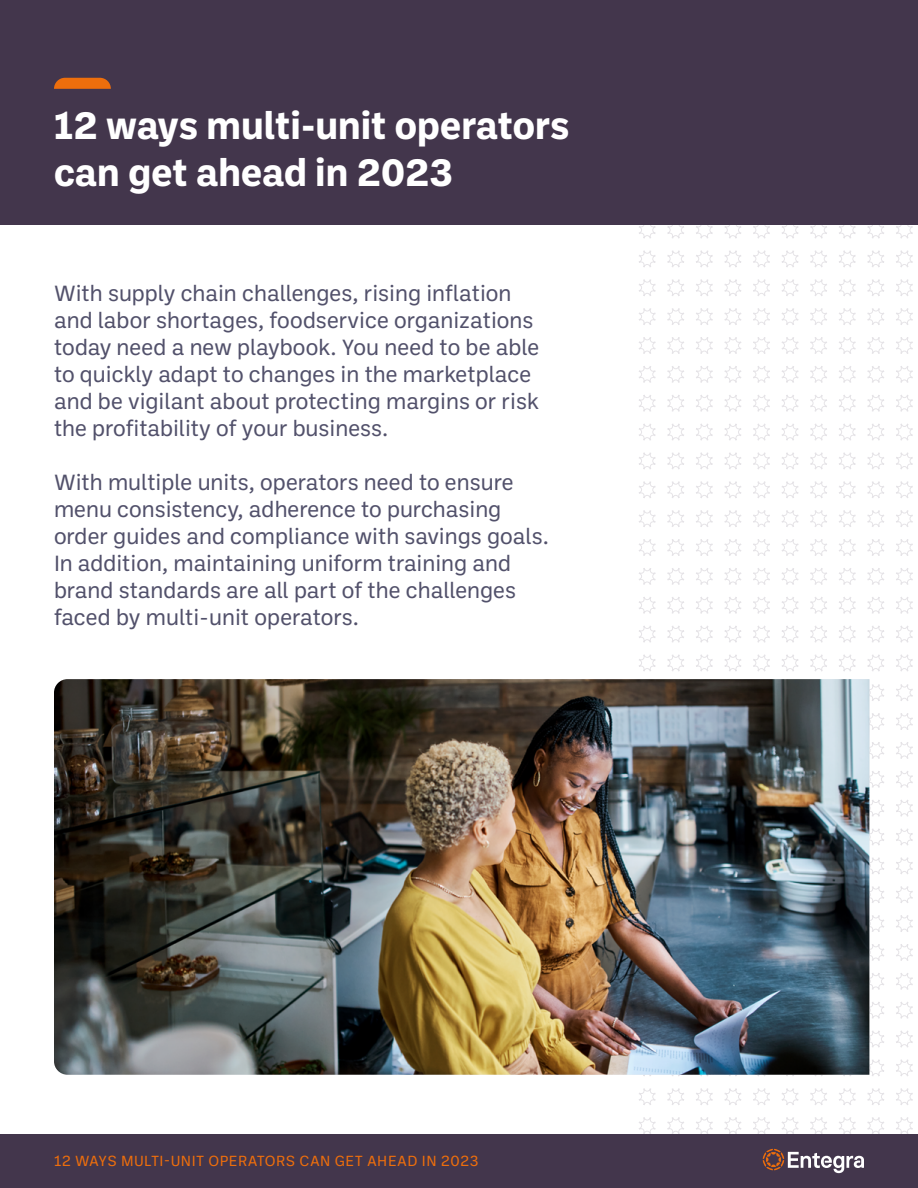
<style>
.page{position:relative;width:918px;height:1188px;background:#fff}
.page>*{position:absolute;margin:0;border:0;box-sizing:border-box;transform-origin:0 0}
.t1{font:700 39px/46.8px "Ballinger";color:#fff}
.t2{font:22.5px/27px "Ballinger";color:#52516b}
.t3{font:15px "Ballinger";letter-spacing:.025em;color:#ed6e0c}
</style>
<div class="page">
<svg style="left:639px;top:225px;width:131px;height:446px"></svg>
<svg style="left:782px;top:225px;width:131px;height:446px"></svg>
<svg style="left:639px;top:1075px;width:131px;height:59px"></svg>
<svg style="left:782px;top:684px;width:131px;height:450px"></svg>
<div style="left:0;top:0;width:918px;height:225px;background:#43364c"></div>
<svg style="left:54px;top:78px;width:57px;height:11px"></svg>
<div style="left:0;top:1134px;width:918px;height:54px;background:#43364c"></div>
<img style="left:54px;top:679px;width:815px;height:396px">
<svg style="left:763px;top:1149px;width:101px;height:24px"></svg>
<p class="t1" style="left:54px;top:100px;width:517px">12 ways multi-unit operators can get ahead in 2023</p>
<p class="t2" style="left:54px;top:279px;width:487px">With supply chain challenges, rising inflation and labor shortages, foodservice organizations today need a new playbook. You need to be able to quickly adapt to changes in the marketplace and be vigilant about protecting margins or risk the profitability of your business.</p>
<p class="t2" style="left:54px;top:468px;width:496px">With multiple units, operators need to ensure menu consistency, adherence to purchasing order guides and compliance with savings goals.<br>In addition, maintaining uniform training and brand standards are all part of the challenges faced by multi-unit operators.</p>
<p class="t3" style="left:54px;top:1151px;width:426px">12 WAYS MULTI-UNIT OPERATORS CAN GET AHEAD IN 2023</p>
</div>
